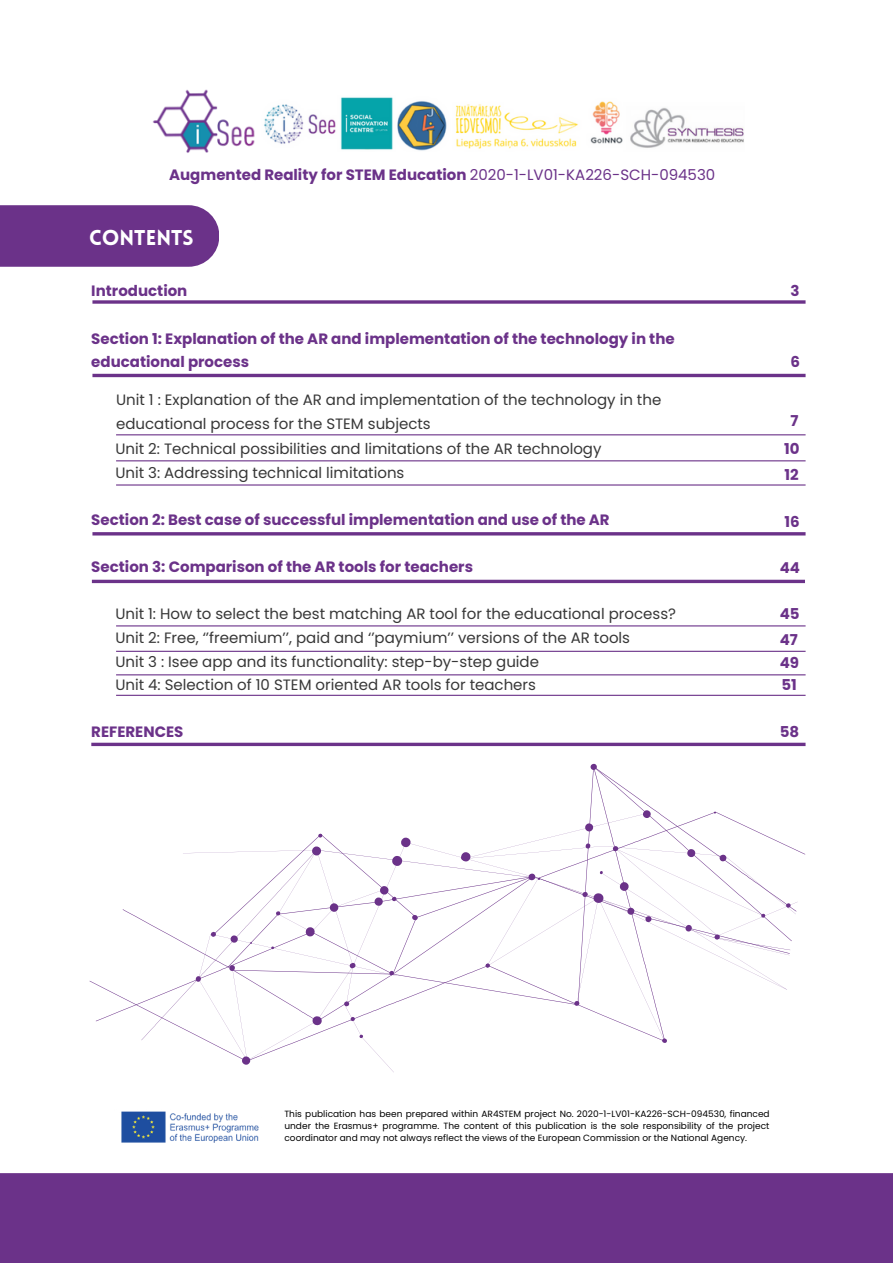
<style>
.page{position:relative;width:893px;height:1264px;background:#fff}
.page>*{position:absolute;margin:0;border:0;box-sizing:border-box;transform-origin:0 0}
.t1{font:900 21px "Lovelo";color:#fff}
.t2{font:15px/23.5px "Poppins";color:#373737}
.t3{font:700 15px/23.5px "Poppins";color:#6b3289}
.t4{font:9px/12px "Poppins";color:#000;text-align:justify}
.s1{font-weight:400}
</style>
<div class="page">
<div style="left:0;top:205px;width:219px;height:62px;background:#6b3289"></div>
<img style="left:121px;top:1111px;width:138px;height:32px">
<img style="left:152px;top:89px;width:103px;height:64px">
<svg style="left:92px;top:300px;width:713px;height:4px;background:#81519b"></svg>
<div style="left:0;top:1173px;width:892px;height:89px;background:#6b3289"></div>
<hr style="left:92px;top:374px;width:713px;height:3px;background:#6b3289">
<hr style="left:116px;top:434px;width:689px;height:1px;background:#6b3289">
<hr style="left:116px;top:460px;width:689px;height:1px;background:#6b3289">
<hr style="left:116px;top:484px;width:689px;height:1px;background:#6b3289">
<hr style="left:92px;top:532px;width:713px;height:3px;background:#6b3289">
<svg style="left:92px;top:579px;width:713px;height:4px;background:#86579e"></svg>
<hr style="left:116px;top:625px;width:689px;height:1px;background:#6b3289">
<hr style="left:116px;top:650px;width:689px;height:2px;background:#6b3289">
<hr style="left:116px;top:674px;width:689px;height:1px;background:#6b3289">
<hr style="left:116px;top:694px;width:689px;height:2px;background:#6b3289">
<svg style="left:91px;top:742px;width:714px;height:4px;background:#85569e"></svg>
<svg style="left:590px;top:763px;width:8px;height:8px"></svg>
<svg style="left:196px;top:809px;width:609px;height:256px"></svg>
<img style="left:264px;top:97px;width:480px;height:54px">
<p class="t3" style="left:169px;top:163px;width:547px">Augmented Reality for STEM Education <span class="s1">2020-1-LV01-KA226-SCH-094530</span></p>
<p class="t1" style="left:89px;top:229px;width:106px">CONTENTS</p>
<p class="t3" style="left:91px;top:279px;width:98px">Introduction</p>
<p class="t3" style="left:91px;top:327px;width:585px">Section 1: Explanation of the AR and implementation of the technology in the educational process</p>
<p class="t2" style="left:116px;top:388px;width:546px">Unit 1 : Explanation of the AR and implementation of the technology in the educational process for the STEM subjects</p>
<p class="t2" style="left:115px;top:437px;width:487px">Unit 2: Technical possibilities and limitations of the AR technology</p>
<p class="t2" style="left:115px;top:460px;width:290px">Unit 3: Addressing technical limitations</p>
<p class="t3" style="left:91px;top:508px;width:520px">Section 2: Best case of successful implementation and use of the AR</p>
<p class="t3" style="left:91px;top:555px;width:383px">Section 3: Comparison of the AR tools for teachers</p>
<p class="t2" style="left:115px;top:602px;width:562px">Unit 1: How to select the best matching AR tool for the educational process?</p>
<p class="t2" style="left:115px;top:626px;width:516px">Unit 2: Free, ‘’freemium’’, paid and ‘’paymium’’ versions of the AR tools</p>
<p class="t2" style="left:115px;top:649px;width:425px">Unit 3 : Isee app and its functionality: step-by-step guide</p>
<p class="t2" style="left:115px;top:673px;width:422px">Unit 4: Selection of 10 STEM oriented AR tools for teachers</p>
<p class="t3" style="left:91px;top:720px;width:94px">REFERENCES</p>
<p class="t3" style="left:790px;top:279px;width:11px">3</p>
<p class="t3" style="left:790px;top:350px;width:11px">6</p>
<p class="t3" style="left:790px;top:409px;width:10px">7</p>
<p class="t3" style="left:784px;top:437px;width:17px">10</p>
<p class="t3" style="left:784px;top:463px;width:16px">12</p>
<p class="t3" style="left:784px;top:509px;width:17px">16</p>
<p class="t3" style="left:779px;top:556px;width:22px">44</p>
<p class="t3" style="left:779px;top:602px;width:21px">45</p>
<p class="t3" style="left:779px;top:628px;width:20px">47</p>
<p class="t3" style="left:779px;top:651px;width:21px">49</p>
<p class="t3" style="left:781px;top:673px;width:17px">51</p>
<p class="t3" style="left:779px;top:719px;width:21px">58</p>
<p class="t4" style="left:284px;top:1107px;width:486px">This publication has been prepared within AR4STEM project No. 2020-1-LV01-KA226-SCH-094530, financed under the Erasmus+ programme. The content of this publication is the sole responsibility of the project coordinator and may not always reflect the views of the European Commission or the National Agency.</p>
</div>
